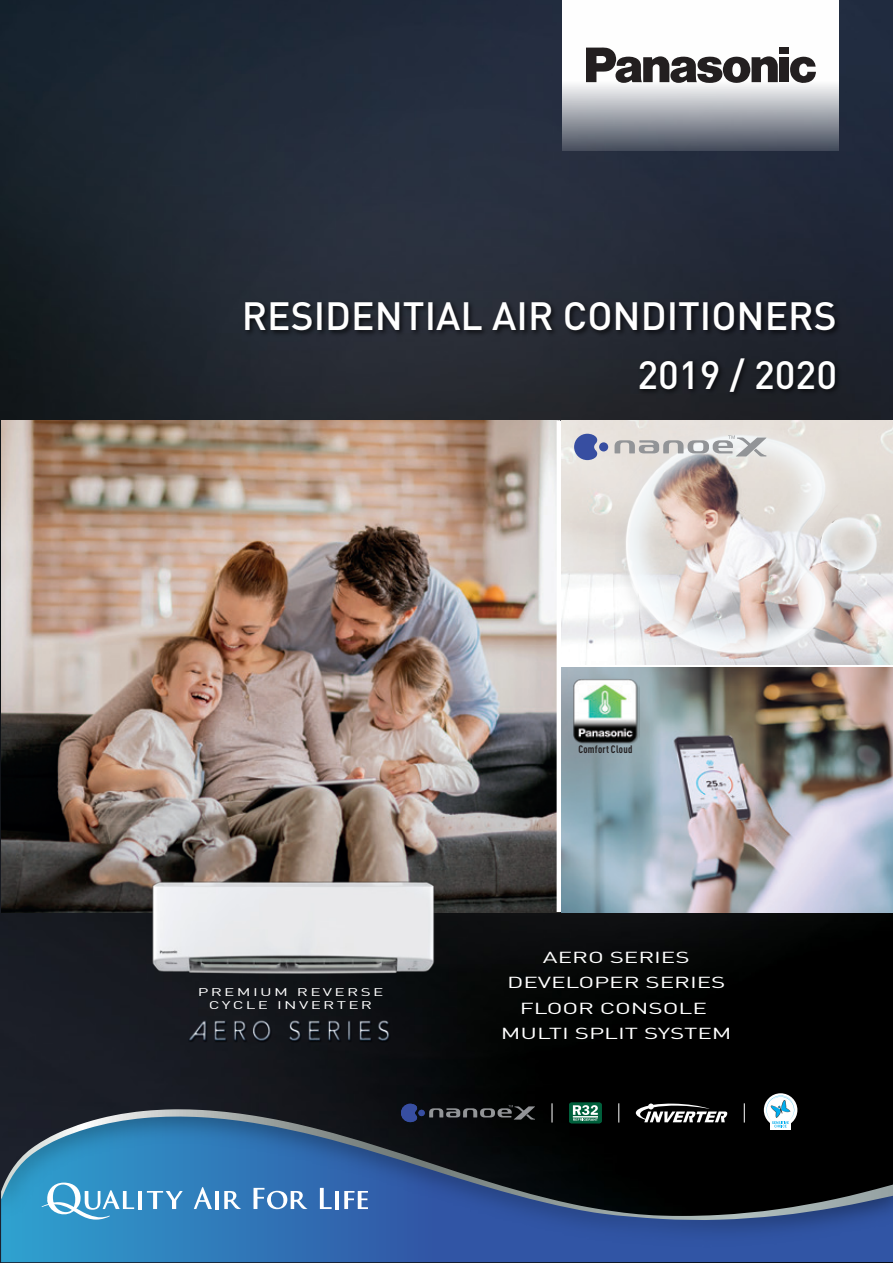
<style>
.page{position:relative;width:893px;height:1263px;background:#fff}
.page>*{position:absolute;margin:0;border:0;box-sizing:border-box;transform-origin:0 0}
.t1{font:500 39px/58.8px "DIN";color:#fff;text-align:right}
.t2{font:15.75px/25.5px "DIN";letter-spacing:-.005em;color:#fff;text-align:center;scale:1.54 1}
.t3{font:11.1px/13.4px "DIN";letter-spacing:.135em;color:#fff;text-align:center;scale:1.54 1}
.t4{font:700 condensed 10.65px "DINOT";letter-spacing:.025em;color:#231f20}
</style>
<div class="page">
<img style="left:0;top:0;width:893px;height:1263px">
<svg style="left:562px;top:0;width:276px;height:151px"></svg>
<svg style="left:586px;top:47px;width:192px;height:37px"></svg>
<div style="left:779px;top:57px;width:10px;height:25px;background:#231f20"></div>
<div style="left:779px;top:48px;width:10px;height:6px;background:#231f20"></div>
<svg style="left:790px;top:57px;width:26px;height:27px"></svg>
<img style="left:237px;top:292px;width:608px;height:55px">
<img style="left:633px;top:351px;width:213px;height:52px">
<img style="left:1px;top:421px;width:556px;height:491px">
<hr style="left:557px;top:421px;width:4px;height:491px;background:#fff">
<div style="left:559px;top:663px;width:334px;height:5px;background:#fff"></div>
<img style="left:561px;top:421px;width:54px;height:242px">
<img style="left:615px;top:403px;width:278px;height:262px">
<img style="left:561px;top:667px;width:332px;height:245px">
<svg style="left:1px;top:1257px;width:892px;height:5px"></svg>
<img style="left:1px;top:1220px;width:892px;height:37px">
<svg style="left:1px;top:1109px;width:892px;height:111px"></svg>
<svg style="left:344px;top:1191px;width:24px;height:18px"></svg>
<hr style="left:335px;top:1191px;width:4px;height:18px;background:#fff">
<svg style="left:320px;top:1188px;width:12px;height:21px"></svg>
<svg style="left:194px;top:1187px;width:18px;height:22px"></svg>
<svg style="left:147px;top:1191px;width:36px;height:18px"></svg>
<hr style="left:138px;top:1191px;width:4px;height:18px;background:#fff">
<hr style="left:215px;top:1191px;width:4px;height:18px;background:#fff">
<svg style="left:224px;top:1191px;width:17px;height:18px"></svg>
<svg style="left:254px;top:1188px;width:54px;height:21px"></svg>
<svg style="left:42px;top:1182px;width:92px;height:37px"></svg>
<img style="left:147px;top:878px;width:292px;height:97px">
<img style="left:571px;top:677px;width:69px;height:69px">
<img style="left:133px;top:992px;width:317px;height:77px">
<svg style="left:636px;top:1103px;width:91px;height:19px"></svg>
<svg style="left:744px;top:1103px;width:1px;height:19px"></svg>
<svg style="left:552px;top:1103px;width:1px;height:19px"></svg>
<svg style="left:619px;top:1103px;width:1px;height:19px"></svg>
<div style="left:418px;top:1110px;width:7px;height:6px;background:#374ea1;border-radius:50%"></div>
<svg style="left:401px;top:1104px;width:16px;height:18px"></svg>
<svg style="left:429px;top:1105px;width:106px;height:14px"></svg>
<div style="left:569px;top:1102px;width:33px;height:21px;background:#00603c;border-radius:3px"></div>
<svg style="left:573px;top:1105px;width:25px;height:16px"></svg>
<svg style="left:764px;top:1093px;width:33px;height:34px"></svg>
<svg style="left:770px;top:1127px;width:20px;height:3px"></svg>
<svg style="left:766px;top:1095px;width:28px;height:32px"></svg>
<div style="left:599px;top:442px;width:9px;height:9px;background:#374ea1;border-radius:50%"></div>
<svg style="left:574px;top:434px;width:23px;height:26px"></svg>
<svg style="left:615px;top:435px;width:151px;height:21px"></svg>
<p class="t1" style="left:242px;top:285px;width:597px">RESIDENTIAL AIR CONDITIONERS<br>2019 / 2020</p>
<p class="t3" style="left:198px;top:985px;width:122px">PREMIUM REVERSE<br>CYCLE INVERTER</p>
<p class="t4" style="left:578px;top:742px;width:56px">Comfort Cloud</p>
<p class="t2" style="left:501px;top:944px;width:151px">AERO SERIES<br>DEVELOPER SERIES<br>FLOOR CONSOLE<br>MULTI SPLIT SYSTEM</p>
</div>
